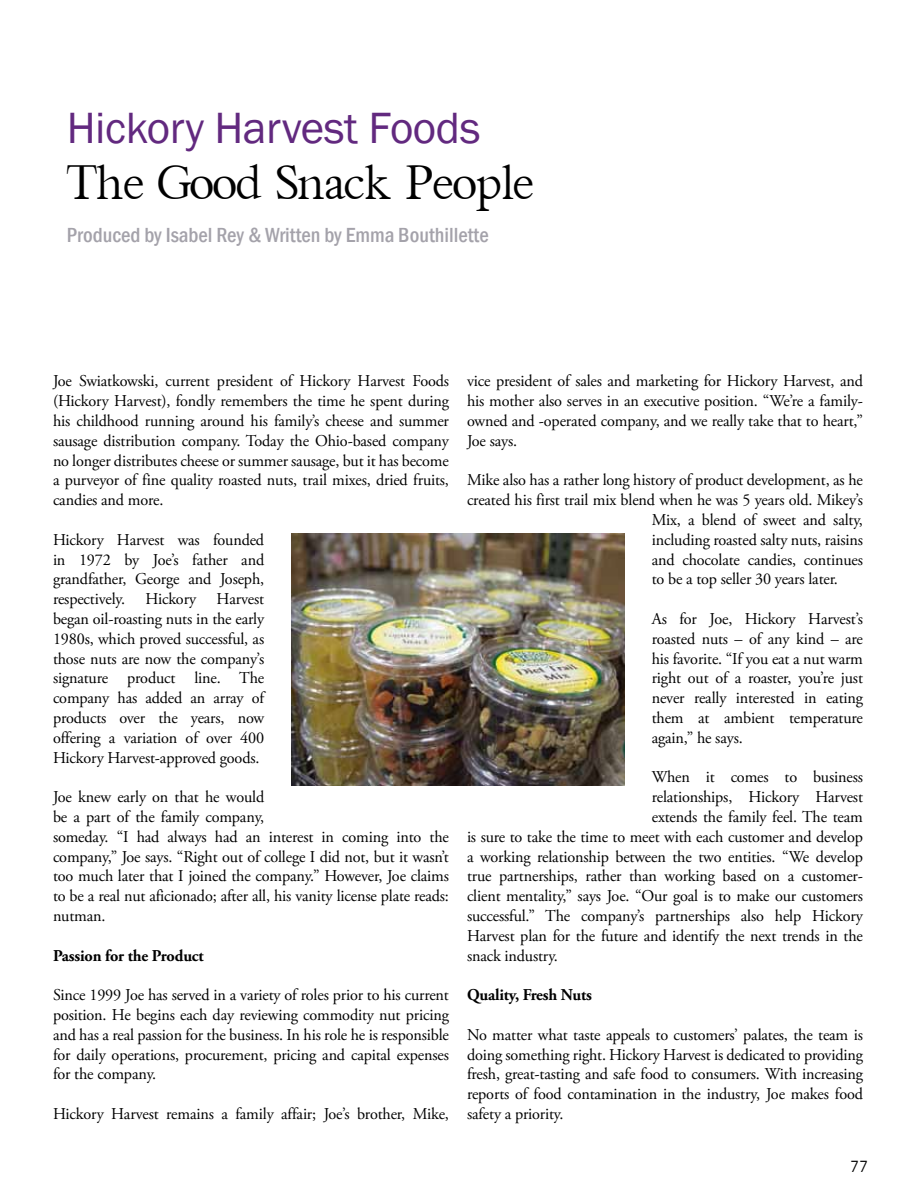
<style>
.page{position:relative;width:918px;height:1188px;background:#fff}
.page>*{position:absolute;margin:0;border:0;box-sizing:border-box;transform-origin:0 0}
.t1{font:48px "Thryomanes Normal";letter-spacing:-.01em;color:#000}
.t2{font:45px "Franklin Gothic";letter-spacing:-.01em;color:#62297f}
.t3{font:500 condensed 21px "Franklin Gothic";color:#a4a2aa}
.t4{font:16.5px/19.8px "Adobe Garamond Pro";letter-spacing:-.01em;color:#000;text-align:justify}
.t5{font:700 16.5px "Adobe Garamond Pro";letter-spacing:-.01em;color:#000}
.t6{font:300 15px "Incised 901 BT";color:#000}
</style>
<div class="page">
<img style="left:291px;top:534px;width:334px;height:252px">
<h2 class="t2" style="left:67px;top:101px;width:415px">Hickory Harvest Foods</h2>
<h1 class="t1" style="left:67px;top:149px;width:469px">The Good Snack People</h1>
<p class="t3" style="left:67px;top:222px;width:423px">Produced by Isabel Rey &amp; Written by Emma Bouthillette</p>
<p class="t4" style="left:53px;top:372px;width:398px">Joe Swiatkowski, current president of Hickory Harvest Foods (Hickory Harvest), fondly remembers the time he spent during his childhood running around his family’s cheese and summer sausage distribution company. Today the Ohio-based company no longer distributes cheese or summer sausage, but it has become a purveyor of fine quality roasted nuts, trail mixes, dried fruits, candies and more.</p>
<p class="t4" style="left:53px;top:530px;width:213px">Hickory Harvest was founded in 1972 by Joe’s father and grandfather, George and Joseph, respectively. Hickory Harvest began oil-roasting nuts in the early 1980s, which proved successful, as those nuts are now the company’s signature product line. The company has added an array of products over the years, now offering a variation of over 400<br>Hickory Harvest-approved goods.</p>
<p class="t4" style="left:53px;top:788px;width:398px;text-align:left">Joe knew early on that he would<br>be a part of the family company,<br>someday. “I had always had an interest in coming into the company,” Joe says. “Right out of college I did not, but it wasn’t too much later that I joined the company.” However, Joe claims to be a real nut aficionado; after all, his vanity license plate reads: nutman.</p>
<p class="t5" style="left:53px;top:946px;width:152px">Passion for the Product</p>
<p class="t4" style="left:53px;top:986px;width:398px">Since 1999 Joe has served in a variety of roles prior to his current position. He begins each day reviewing commodity nut pricing and has a real passion for the business. In his role he is responsible for daily operations, procurement, pricing and capital expenses for the company.</p>
<p class="t4" style="left:53px;top:1104px;width:397px">Hickory Harvest remains a family affair; Joe’s brother, Mike,</p>
<p class="t4" style="left:467px;top:372px;width:398px">vice president of sales and marketing for Hickory Harvest, and his mother also serves in an executive position. “We’re a family&shy;owned and -operated company, and we really take that to heart,” Joe says.</p>
<p class="t4" style="left:467px;top:471px;width:397px">Mike also has a rather long history of product development, as he</p>
<p class="t4" style="left:467px;top:491px;width:398px">created his first trail mix blend when he was 5 years old. Mikey’s</p>
<p class="t4" style="left:652px;top:510px;width:213px">Mix, a blend of sweet and salty,</p>
<p class="t4" style="left:652px;top:530px;width:213px">including roasted salty nuts, raisins</p>
<p class="t4" style="left:652px;top:550px;width:213px">and chocolate candies, continues</p>
<p class="t4" style="left:652px;top:570px;width:188px">to be a top seller 30 years later.</p>
<p class="t4" style="left:652px;top:609px;width:213px">As for Joe, Hickory Harvest’s roasted nuts – of any kind – are his favorite. “If you eat a nut warm right out of a roaster, you’re just never really interested in eating them at ambient temperature again,” he says.</p>
<p class="t4" style="left:652px;top:768px;width:213px">When it comes to business</p>
<p class="t4" style="left:652px;top:788px;width:213px">relationships, Hickory Harvest</p>
<p class="t4" style="left:652px;top:807px;width:213px">extends the family feel. The team</p>
<p class="t4" style="left:467px;top:827px;width:398px">is sure to take the time to meet with each customer and develop</p>
<p class="t4" style="left:467px;top:847px;width:397px">a working relationship between the two entities. “We develop</p>
<p class="t4" style="left:467px;top:867px;width:397px">true partnerships, rather than working based on a customer-</p>
<p class="t4" style="left:467px;top:887px;width:398px">client mentality,” says Joe. “Our goal is to make our customers</p>
<p class="t4" style="left:467px;top:906px;width:397px">successful.” The company’s partnerships also help Hickory</p>
<p class="t4" style="left:467px;top:926px;width:398px">Harvest plan for the future and identify the next trends in the</p>
<p class="t4" style="left:467px;top:946px;width:93px">snack industry.</p>
<p class="t5" style="left:467px;top:985px;width:126px">Quality, Fresh Nuts</p>
<p class="t4" style="left:467px;top:1025px;width:398px">No matter what taste appeals to customers’ palates, the team is doing something right. Hickory Harvest is dedicated to providing fresh, great-tasting and safe food to consumers. With increasing reports of food contamination in the industry, Joe makes food safety a priority.</p>
<p class="t6" style="left:851px;top:1157px;width:19px">77</p>
</div>
